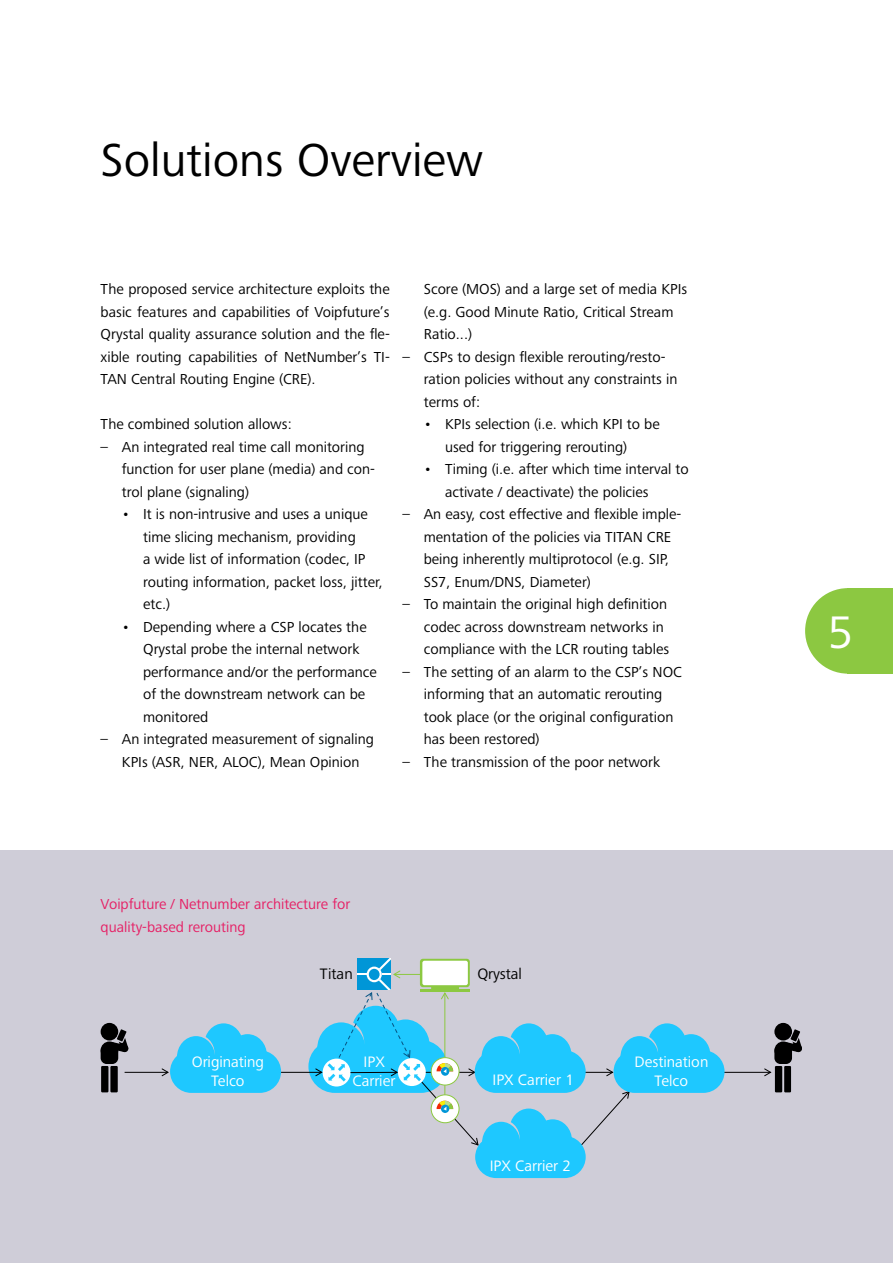
<style>
.page{position:relative;width:893px;height:1263px;background:#fff}
.page>*{position:absolute;margin:0;border:0;box-sizing:border-box;transform-origin:0 0}
.t1{font:48px "Frutiger Next Pro";color:#000}
.t2{font:47.25px "Frutiger Next Pro";color:#fff}
.t3{font:15.6px/19px "Frutiger Next Pro";color:#fff;text-align:center}
.t4{font:15.6px "Frutiger Next Pro";letter-spacing:-.01em;color:#000}
.t5{font:15px/22.5px "Frutiger Next Pro";color:#000}
.t6{font:15px/22.5px "Frutiger Next Pro";color:#e61e64}
</style>
<div class="page">
<div style="left:848px;top:588px;width:45px;height:86px;background:#8cc841"></div>
<svg style="left:805px;top:588px;width:43px;height:86px"></svg>
<div style="left:0;top:850px;width:893px;height:413px;background:#cfcdd8"></div>
<hr style="left:125px;top:1072px;width:43px;height:1px;background:#000">
<svg style="left:161px;top:1068px;width:8px;height:9px"></svg>
<div style="left:170px;top:1050px;width:111px;height:43px;background:#1ec8ff;border-radius:21px"></div>
<div style="left:204px;top:1023px;width:39px;height:42px;background:#1ec8ff;border-radius:50%"></div>
<svg style="left:177px;top:1034px;width:38px;height:38px"></svg>
<div style="left:177px;top:1036px;width:38px;height:43px;background:#1ec8ff;border-radius:50%"></div>
<div style="left:228px;top:1034px;width:39px;height:42px;background:#1ec8ff;border-radius:50%"></div>
<div style="left:101px;top:1023px;width:17px;height:17px;background:#000;border-radius:50%"></div>
<svg style="left:101px;top:1041px;width:17px;height:18px"></svg>
<div style="left:101px;top:1045px;width:17px;height:19px;background:#000;border-radius:6px"></div>
<div style="left:101px;top:1066px;width:7px;height:26px;background:#000"></div>
<div style="left:110px;top:1066px;width:8px;height:26px;background:#000"></div>
<svg style="left:110px;top:1028px;width:18px;height:24px"></svg>
<div style="left:774px;top:1023px;width:18px;height:17px;background:#000;border-radius:50%"></div>
<svg style="left:774px;top:1041px;width:18px;height:18px"></svg>
<div style="left:774px;top:1045px;width:18px;height:19px;background:#000;border-radius:6px"></div>
<div style="left:775px;top:1066px;width:7px;height:26px;background:#000"></div>
<div style="left:784px;top:1066px;width:7px;height:26px;background:#000"></div>
<svg style="left:783px;top:1028px;width:19px;height:24px"></svg>
<hr style="left:281px;top:1072px;width:41px;height:1px;background:#000">
<hr style="left:564px;top:1072px;width:49px;height:1px;background:#000">
<svg style="left:605px;top:1068px;width:10px;height:9px"></svg>
<div style="left:475px;top:1050px;width:111px;height:43px;background:#1ec8ff;border-radius:21px"></div>
<div style="left:509px;top:1023px;width:39px;height:42px;background:#1ec8ff;border-radius:50%"></div>
<svg style="left:482px;top:1034px;width:38px;height:38px"></svg>
<div style="left:481px;top:1036px;width:39px;height:43px;background:#1ec8ff;border-radius:50%"></div>
<div style="left:533px;top:1034px;width:38px;height:42px;background:#1ec8ff;border-radius:50%"></div>
<hr style="left:722px;top:1072px;width:48px;height:1px;background:#000">
<svg style="left:763px;top:1068px;width:9px;height:9px"></svg>
<svg style="left:572px;top:1090px;width:58px;height:55px"></svg>
<div style="left:475px;top:1136px;width:111px;height:42px;background:#1ec8ff;border-radius:21px"></div>
<div style="left:509px;top:1108px;width:39px;height:43px;background:#1ec8ff;border-radius:50%"></div>
<svg style="left:482px;top:1119px;width:38px;height:38px"></svg>
<div style="left:482px;top:1122px;width:38px;height:42px;background:#1ec8ff;border-radius:50%"></div>
<div style="left:533px;top:1119px;width:39px;height:43px;background:#1ec8ff;border-radius:50%"></div>
<div style="left:614px;top:1050px;width:110px;height:43px;background:#1ec8ff;border-radius:21px"></div>
<div style="left:648px;top:1023px;width:38px;height:42px;background:#1ec8ff;border-radius:50%"></div>
<svg style="left:621px;top:1034px;width:37px;height:38px"></svg>
<div style="left:620px;top:1036px;width:38px;height:43px;background:#1ec8ff;border-radius:50%"></div>
<div style="left:672px;top:1034px;width:38px;height:42px;background:#1ec8ff;border-radius:50%"></div>
<svg style="left:314px;top:958px;width:165px;height:188px"></svg>
<h1 class="t1" style="left:101px;top:141px;width:384px">Solutions Overview</h1>
<p class="t5" style="left:101px;top:279px;width:291px;text-align:justify">The proposed service architecture exploits the basic features and capabilities of Voipfuture’s Qrystal quality assurance solution and the fle&shy;xible routing capabilities of NetNumber’s TI-TAN Central Routing Engine (CRE).</p>
<p class="t5" style="left:101px;top:414px;width:193px">The combined solution allows:</p>
<p class="t5" style="left:122px;top:437px;width:255px;text-indent:-21px">– An integrated real time call monitoring function for user plane (media) and con&shy;trol plane (signaling)</p>
<p class="t5" style="left:143px;top:504px;width:241px;text-indent:-21px">• It is non-intrusive and uses a unique time slicing mechanism, providing<br>a wide list of information (codec, IP routing information, packet loss, jitter, etc.)</p>
<p class="t5" style="left:143px;top:617px;width:235px;text-indent:-21px">• Depending where a CSP locates the<br>Qrystal probe the internal network performance and/or the performance of the downstream network can be monitored</p>
<p class="t5" style="left:101px;top:729px;width:275px;text-align:center">– An integrated measurement of signaling<br>KPIs (ASR, NER, ALOC), Mean Opinion</p>
<p class="t5" style="left:424px;top:279px;width:265px">Score (MOS) and a large set of media KPIs (e.g. Good Minute Ratio, Critical Stream<br>Ratio...)</p>
<p class="t5" style="left:424px;top:347px;width:255px;text-indent:-21px">– CSPs to design flexible rerouting/resto&shy;ration policies without any constraints in terms of:</p>
<p class="t5" style="left:445px;top:414px;width:216px;text-indent:-21px">• KPIs selection (i.e. which KPI to be used for triggering rerouting)</p>
<p class="t5" style="left:445px;top:459px;width:245px;text-indent:-21px">• Timing (i.e. after which time interval to activate / deactivate) the policies</p>
<p class="t5" style="left:424px;top:504px;width:259px;text-indent:-21px">– An easy, cost effective and flexible imple&shy;mentation of the policies via TITAN CRE being inherently multiprotocol (e.g. SIP, SS7, Enum/DNS, Diameter)</p>
<p class="t5" style="left:424px;top:594px;width:247px;text-indent:-21px">– To maintain the original high definition codec across downstream networks in compliance with the LCR routing tables</p>
<p class="t5" style="left:424px;top:662px;width:260px;text-indent:-21px">– The setting of an alarm to the CSP’s NOC informing that an automatic rerouting took place (or the original configuration has been restored)</p>
<p class="t5" style="left:402px;top:752px;width:259px">– The transmission of the poor network</p>
<p class="t6" style="left:101px;top:894px;width:251px">Voipfuture / Netnumber architecture for quality-based rerouting</p>
<p class="t4" style="left:320px;top:968px;width:34px">Titan</p>
<p class="t4" style="left:477px;top:968px;width:46px">Qrystal</p>
<p class="t3" style="left:192px;top:1054px;width:74px">Originating<br>Telco</p>
<p class="t3" style="left:352px;top:1053px;width:45px">IPX<br>Carrier</p>
<p class="t3" style="left:492px;top:1072px;width:83px">IPX Carrier 1</p>
<p class="t3" style="left:490px;top:1157px;width:83px">IPX Carrier 2</p>
<p class="t3" style="left:634px;top:1054px;width:75px">Destination<br>Telco</p>
<h2 class="t2" style="left:828px;top:613px;width:27px">5</h2>
</div>
